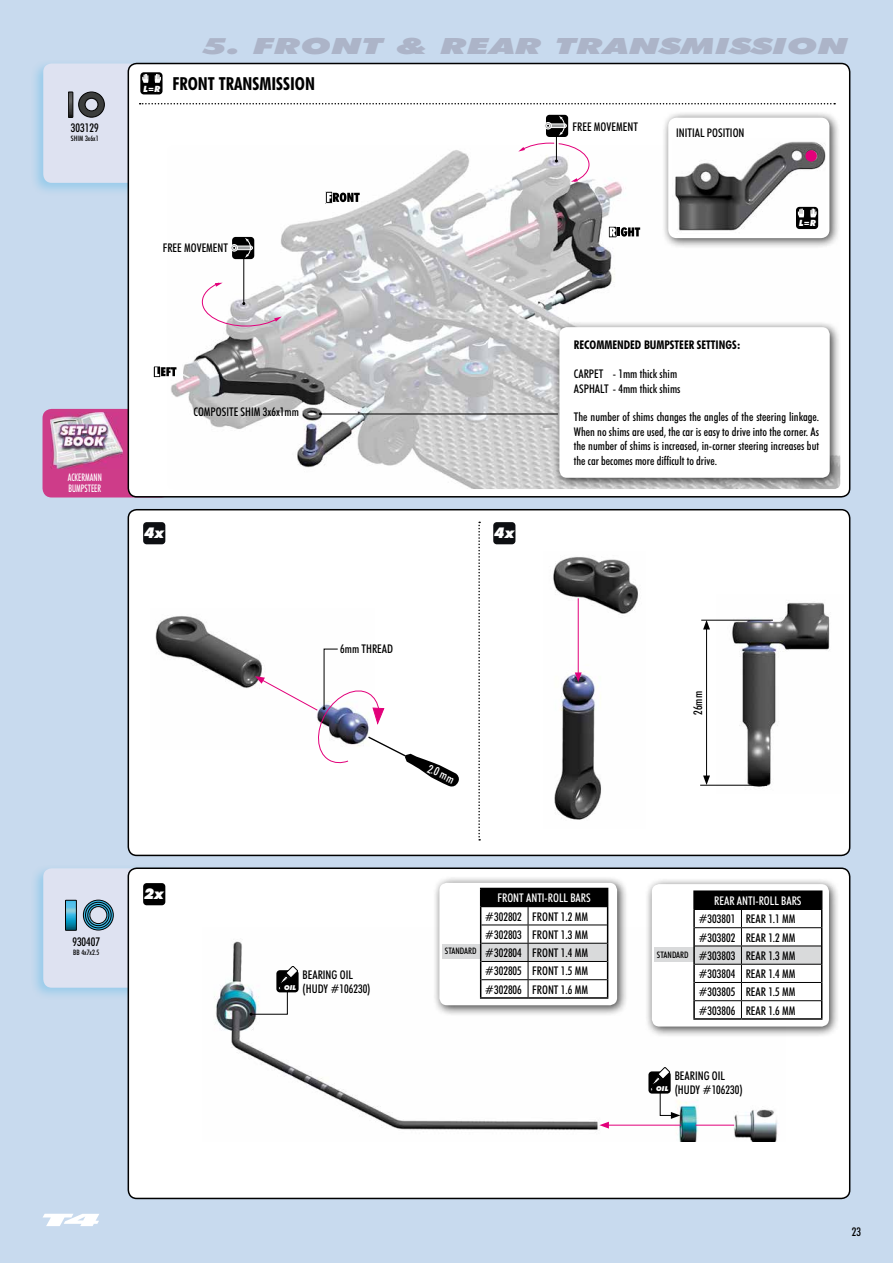
<style>
.page{position:relative;width:893px;height:1263px;background:#c8daee}
.page>*{position:absolute;margin:0;border:0;box-sizing:border-box;transform-origin:0 0}
.t1{font:italic 900 22.35px "Futura BTCE";color:#acb4c8;scale:1.61 1}
.t2{font:700 condensed 18px "Futura BTCE";color:#000}
.t3{font:italic 900 14.85px "Futura BTCE";color:#fff}
.t4{font:500 condensed 12px/18.3px "Futura BTCE";color:#000}
.t5{font:500 condensed 12px "Futura BTCE";color:#fff}
.t6{font:700 condensed 12px "Futura BTCE";color:#000}
.t7{font:500 condensed 10.5px/10.5px "Futura BTCE";color:#fff;scale:.8 1}
.t8{font:500 condensed 9px "Futura BTCE";color:#000}
.t9{font:italic 900 8.7px "Futura BTCE";color:#fff;scale:.93 1}
.t10{font:500 condensed 7.5px "Futura BTCE";color:#000}
.t11{font:italic 900 6.75px "Futura BTCE";color:#fff}
</style>
<div class="page">
<svg style="left:43px;top:1214px;width:56px;height:12px"></svg>
<div style="left:43px;top:409px;width:127px;height:88px;background:#ce3c89;border-radius:9px"></div>
<img style="left:51px;top:413px;width:71px;height:55px">
<div style="left:30px;top:59px;width:153px;height:137px;background:#009ee0;opacity:.25"></div>
<div style="left:43px;top:64px;width:136px;height:119px;background:#dee2f1;border-radius:9px"></div>
<div style="left:30px;top:863px;width:153px;height:138px;background:#009ee0;opacity:.25"></div>
<div style="left:43px;top:868px;width:136px;height:120px;background:#dee2f1;border-radius:9px"></div>
<div style="left:128px;top:64px;width:722px;height:433px;background:#fff;border-radius:9px"></div>
<div style="left:128px;top:63px;width:722px;height:434px;border:2px solid #000;border-radius:9px"></div>
<div style="left:128px;top:510px;width:722px;height:345px;background:#fff;border-radius:9px"></div>
<div style="left:128px;top:509px;width:722px;height:347px;border:2px solid #000;border-radius:9px"></div>
<div style="left:128px;top:868px;width:722px;height:330px;background:#fff;border-radius:9px"></div>
<div style="left:128px;top:867px;width:722px;height:332px;border:2px solid #000;border-radius:9px"></div>
<svg style="left:68px;top:92px;width:37px;height:26px"></svg>
<img style="left:167px;top:150px;width:474px;height:339px">
<img style="left:214px;top:941px;width:564px;height:200px">
<img style="left:155px;top:616px;width:100px;height:72px">
<img style="left:553px;top:557px;width:85px;height:263px">
<img style="left:716px;top:602px;width:114px;height:187px">
<div style="left:433px;top:876px;width:196px;height:140px;background:#000;opacity:.75"></div>
<div style="left:439px;top:883px;width:178px;height:122px;background:#fff;border-radius:8px"></div>
<div style="left:645px;top:877px;width:195px;height:161px;background:#000;opacity:.75"></div>
<div style="left:652px;top:884px;width:177px;height:142px;background:#fff;border-radius:8px"></div>
<div style="left:140px;top:72px;width:23px;height:22px;background:#000;border-radius:3px"></div>
<svg style="left:142px;top:74px;width:6px;height:9px"></svg>
<svg style="left:155px;top:74px;width:6px;height:9px"></svg>
<svg style="left:478px;top:522px;width:2px;height:318px"></svg>
<svg style="left:140px;top:103px;width:695px;height:1px"></svg>
<div style="left:608px;top:226px;width:9px;height:12px;border:1px solid #fff"></div>
<svg style="left:610px;top:227px;width:30px;height:10px"></svg>
<div style="left:153px;top:366px;width:8px;height:12px;border:1px solid #fff"></div>
<svg style="left:155px;top:367px;width:21px;height:9px"></svg>
<div style="left:553px;top:320px;width:288px;height:169px;background:#000;opacity:.75"></div>
<div style="left:559px;top:327px;width:271px;height:151px;background:#fff;border-radius:8px"></div>
<hr style="left:320px;top:414px;width:238px;height:1px;background:#000">
<div style="left:661px;top:111px;width:180px;height:139px;background:#000;opacity:.75"></div>
<div style="left:668px;top:118px;width:161px;height:120px;background:#fff;border-radius:9px"></div>
<img style="left:675px;top:141px;width:151px;height:90px">
<div style="left:805px;top:150px;width:12px;height:12px;background:#e2007a;border-radius:50%"></div>
<div style="left:796px;top:207px;width:22px;height:22px;background:#000;border-radius:3px"></div>
<svg style="left:798px;top:208px;width:6px;height:9px"></svg>
<svg style="left:810px;top:208px;width:7px;height:9px"></svg>
<div style="left:546px;top:115px;width:22px;height:22px;background:#000;border-radius:3px"></div>
<div style="left:143px;top:522px;width:22px;height:22px;background:#0d0f12;border-radius:3px"></div>
<div style="left:493px;top:522px;width:22px;height:22px;background:#0d0f12;border-radius:3px"></div>
<div style="left:143px;top:883px;width:22px;height:22px;background:#000;border-radius:3px"></div>
<hr style="left:578px;top:598px;width:1px;height:77px;background:#e2007a">
<svg style="left:575px;top:672px;width:7px;height:10px"></svg>
<hr style="left:695px;top:1125px;width:39px;height:1px;background:#e2007a">
<hr style="left:606px;top:1125px;width:75px;height:1px;background:#e2007a">
<svg style="left:599px;top:1122px;width:10px;height:6px"></svg>
<div style="left:648px;top:1071px;width:23px;height:22px;background:#000;border-radius:3px"></div>
<svg style="left:651px;top:1067px;width:29px;height:52px"></svg>
<svg style="left:276px;top:970px;width:23px;height:22px"></svg>
<svg style="left:250px;top:966px;width:48px;height:50px"></svg>
<svg style="left:65px;top:900px;width:49px;height:30px"></svg>
<div style="left:325px;top:191px;width:8px;height:13px;border:1px solid #fff"></div>
<svg style="left:327px;top:193px;width:33px;height:9px"></svg>
<div style="left:232px;top:237px;width:22px;height:22px;background:#000;border-radius:3px"></div>
<div style="left:232px;top:246px;width:21px;height:4px;border:1px solid #fff;border-radius:2px"></div>
<div style="left:230px;top:244px;width:8px;height:8px;border:1px solid #fff;border-radius:50%"></div>
<svg style="left:231px;top:245px;width:6px;height:6px"></svg>
<svg style="left:245px;top:238px;width:6px;height:20px"></svg>
<hr style="left:243px;top:254px;width:1px;height:50px;background:#000">
<svg style="left:202px;top:282px;width:80px;height:45px"></svg>
<svg style="left:518px;top:116px;width:72px;height:66px"></svg>
<div style="left:442px;top:944px;width:46px;height:14px;background:#d9dadb"></div>
<div style="left:654px;top:947px;width:46px;height:15px;background:#d9dadb"></div>
<hr style="left:480px;top:888px;width:48px;height:1px;background:#000">
<hr style="left:528px;top:888px;width:80px;height:1px;background:#000">
<svg style="left:480px;top:889px;width:128px;height:108px"></svg>
<hr style="left:480px;top:997px;width:48px;height:2px;background:#000">
<hr style="left:528px;top:997px;width:80px;height:2px;background:#000">
<hr style="left:693px;top:890px;width:48px;height:2px;background:#000">
<hr style="left:741px;top:890px;width:81px;height:2px;background:#000">
<svg style="left:693px;top:892px;width:129px;height:126px"></svg>
<hr style="left:693px;top:1018px;width:48px;height:2px;background:#000">
<hr style="left:741px;top:1018px;width:81px;height:2px;background:#000">
<hr style="left:701px;top:620px;width:72px;height:1px;background:#000">
<hr style="left:700px;top:785px;width:67px;height:1px;background:#000">
<hr style="left:706px;top:627px;width:1px;height:151px;background:#000">
<svg style="left:703px;top:620px;width:7px;height:9px"></svg>
<svg style="left:703px;top:775px;width:7px;height:10px"></svg>
<svg style="left:255px;top:648px;width:204px;height:139px"></svg>
<p class="t4" style="left:71px;top:118px;width:29px">303129</p>
<p class="t10" style="left:71px;top:133px;width:29px">SHIM 3x6x1</p>
<p class="t7" style="left:68px;top:472px;width:44px">ACKERMANN<br>BUMPSTEER</p>
<h1 class="t1" style="left:203px;top:31px;width:402px">5. FRONT &amp; REAR TRANSMISSION</h1>
<h2 class="t2" style="left:143px;top:72px;width:173px"><sub>L=R</sub> FRONT TRANSMISSION</h2>
<p class="t4" style="left:163px;top:238px;width:67px">FREE MOVEMENT</p>
<p class="t4" style="left:193px;top:402px;width:107px">COMPOSITE SHIM 3x6x1mm</p>
<p class="t3" style="left:145px;top:522px;width:21px">4x</p>
<p class="t3" style="left:495px;top:522px;width:21px">4x</p>
<p class="t4" style="left:573px;top:117px;width:67px">FREE MOVEMENT</p>
<p class="t4" style="left:676px;top:123px;width:70px">INITIAL POSITION</p>
<p class="t9" style="left:799px;top:217px;width:20px">L=R</p>
<p class="t6" style="left:574px;top:337px;width:168px">RECOMMENDED BUMPSTEER SETTINGS:</p>
<p class="t4" style="left:574px;top:366px;width:108px;line-height:14.4px">CARPET - 1mm thick shim<br>ASPHALT - 4mm thick shims</p>
<p class="t4" style="left:574px;top:410px;width:247px;line-height:14.4px;text-align:justify">The number of shims changes the angles of the steering linkage.<br>When no shims are used, the car is easy to drive into the corner. As the number of shims is increased, in-corner steering increases but the car becomes more difficult to drive.</p>
<p class="t4" style="left:72px;top:932px;width:29px">930407</p>
<p class="t10" style="left:73px;top:947px;width:28px">BB 4x7x2.5</p>
<p class="t3" style="left:145px;top:883px;width:21px">2x</p>
<p class="t4" style="left:340px;top:639px;width:54px">6mm THREAD</p>
<p class="t4" style="left:303px;top:967px;width:69px;line-height:14.4px">BEARING OIL (HUDY #106230)</p>
<p class="t11" style="left:284px;top:983px;width:14px">OIL</p>
<p class="t5" style="left:432px;top:760px;width:30px;rotate:25deg">2.0 mm</p>
<p class="t8" style="left:445px;top:945px;width:33px">STANDARD</p>
<p class="t5" style="left:498px;top:890px;width:95px">FRONT ANTI-ROLL BARS</p>
<p class="t4" style="left:485px;top:907px;width:105px;text-align:justify">#302802 FRONT 1.2 MM #302803 FRONT 1.3 MM #302804 FRONT 1.4 MM #302805 FRONT 1.5 MM #302806 FRONT 1.6 MM</p>
<p class="t4" style="left:688px;top:715px;width:25px;rotate:-90deg">26mm</p>
<p class="t8" style="left:657px;top:948px;width:33px">STANDARD</p>
<p class="t5" style="left:714px;top:893px;width:89px">REAR ANTI-ROLL BARS</p>
<p class="t4" style="left:698px;top:910px;width:99px;text-align:justify">#303801 REAR 1.1 MM #303802 REAR 1.2 MM #303803 REAR 1.3 MM #303804 REAR 1.4 MM #303805 REAR 1.5 MM #303806 REAR 1.6 MM</p>
<p class="t4" style="left:675px;top:1068px;width:69px;line-height:14.4px">BEARING OIL (HUDY #106230)</p>
<p class="t11" style="left:656px;top:1084px;width:14px">OIL</p>
<p class="t4" style="left:852px;top:1222px;width:11px">23</p>
</div>
